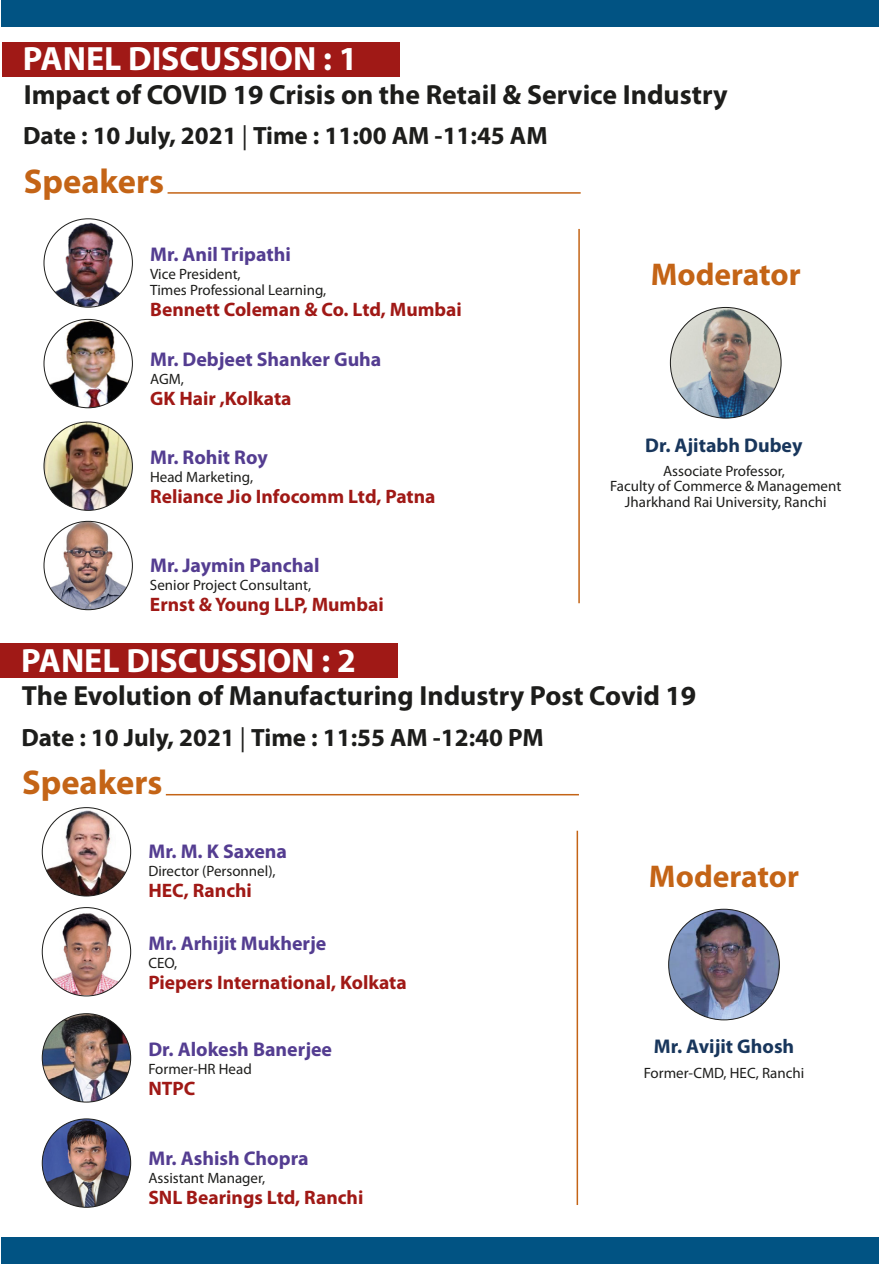
<style>
.page{position:relative;width:879px;height:1265px;background:#fff}
.page>*{position:absolute;margin:0;border:0;box-sizing:border-box;transform-origin:0 0}
.t1{font:700 34.5px "Myriad Pro";color:#c46416}
.t2{font:700 33.75px "Myriad Pro";color:#fff}
.t3{font:700 31.5px "Myriad Pro";color:#c46416}
.t4{font:700 27.75px "Myriad Pro";color:#1d1d1b}
.t5{font:700 25.05px "Myriad Pro";color:#1d1d1b}
.t6{font:700 19.88px "Myriad Pro";color:#543d91}
.t7{font:700 19.88px "Myriad Pro";color:#18365c}
.t8{font:700 19.5px "Myriad Pro";color:#a01916}
.t9{font:15px/15.5px "Myriad Pro";color:#1d1d1b}
.s1{font-weight:400}
</style>
<div class="page">
<div style="left:1px;top:0;width:877px;height:27px;background:#015383"></div>
<div style="left:1px;top:1237px;width:877px;height:26px;background:#015383"></div>
<div style="left:2px;top:42px;width:397px;height:35px;background:#a01916"></div>
<img style="left:44px;top:521px;width:88px;height:88px;border-radius:44px">
<img style="left:44px;top:219px;width:88px;height:88px">
<img style="left:44px;top:422px;width:88px;height:88px;border-radius:44px">
<img style="left:44px;top:319px;width:88px;height:89px;border-radius:44px">
<img style="left:670px;top:307px;width:110px;height:111px;border-radius:55px">
<hr style="left:578px;top:229px;width:1px;height:374px;background:#c46416">
<hr style="left:167px;top:192px;width:413px;height:2px;background:#c46416">
<div style="left:0;top:643px;width:398px;height:35px;background:#a01916"></div>
<img style="left:43px;top:807px;width:88px;height:89px">
<img style="left:42px;top:1013px;width:89px;height:89px;border-radius:44px">
<img style="left:51px;top:908px;width:70px;height:87px">
<img style="left:42px;top:1118px;width:89px;height:89px;border-radius:44px">
<img style="left:668px;top:909px;width:111px;height:110px;border-radius:55px">
<hr style="left:576px;top:830px;width:2px;height:375px;background:#c46416">
<hr style="left:166px;top:794px;width:412px;height:1px;background:#c46416">
<h2 class="t2" style="left:23px;top:37px;width:336px">PANEL DISCUSSION : 1</h2>
<h3 class="t4" style="left:24px;top:76px;width:705px">Impact of COVID 19 Crisis on the Retail &amp; Service Industry</h3>
<h3 class="t5" style="left:23px;top:120px;width:525px">Date : 10 July, 2021 <span class="s1">|</span> Time : 11:00 AM -11:45 AM</h3>
<h1 class="t1" style="left:24px;top:158px;width:142px">Speakers</h1>
<h3 class="t6" style="left:150px;top:242px;width:142px">Mr. Anil Tripathi</h3>
<p class="t9" style="left:150px;top:266px;width:177px">Vice President,<br>Times Professional Learning,</p>
<h3 class="t8" style="left:150px;top:297px;width:313px">Bennett Coleman &amp; Co. Ltd, Mumbai</h3>
<h3 class="t6" style="left:150px;top:346px;width:233px">Mr. Debjeet Shanker Guha</h3>
<p class="t9" style="left:150px;top:371px;width:35px">AGM,</p>
<h3 class="t8" style="left:150px;top:385px;width:143px">GK Hair ,Kolkata</h3>
<h3 class="t6" style="left:150px;top:444px;width:119px">Mr. Rohit Roy</h3>
<p class="t9" style="left:150px;top:469px;width:104px">Head Marketing,</p>
<h3 class="t8" style="left:150px;top:484px;width:287px">Reliance Jio Infocomm Ltd, Patna</h3>
<h3 class="t6" style="left:150px;top:552px;width:171px">Mr. Jaymin Panchal</h3>
<p class="t9" style="left:150px;top:577px;width:163px">Senior Project Consultant,</p>
<h3 class="t8" style="left:150px;top:592px;width:235px">Ernst &amp; Young LLP, Mumbai</h3>
<h3 class="t3" style="left:650px;top:254px;width:151px">Moderator</h3>
<h3 class="t7" style="left:645px;top:432px;width:159px">Dr. Ajitabh Dubey</h3>
<p class="t9" style="left:610px;top:463px;width:232px;text-align:center">Associate Professor,<br>Faculty of Commerce &amp; Management<br>Jharkhand Rai University, Ranchi</p>
<h2 class="t2" style="left:21px;top:638px;width:336px">PANEL DISCUSSION : 2</h2>
<h3 class="t4" style="left:22px;top:678px;width:675px">The Evolution of Manufacturing Industry Post Covid 19</h3>
<h3 class="t5" style="left:21px;top:721px;width:523px">Date : 10 July, 2021 <span class="s1">|</span> Time : 11:55 AM -12:40 PM</h3>
<h1 class="t1" style="left:22px;top:760px;width:142px">Speakers</h1>
<h3 class="t6" style="left:148px;top:838px;width:140px">Mr. M. K Saxena</h3>
<p class="t9" style="left:148px;top:863px;width:129px">Director (Personnel),</p>
<h3 class="t8" style="left:148px;top:877px;width:105px">HEC, Ranchi</h3>
<h3 class="t6" style="left:148px;top:930px;width:179px">Mr. Arhijit Mukherje</h3>
<p class="t9" style="left:148px;top:954px;width:30px">CEO,</p>
<h3 class="t8" style="left:148px;top:969px;width:260px">Piepers International, Kolkata</h3>
<h3 class="t6" style="left:148px;top:1036px;width:185px">Dr. Alokesh Banerjee</h3>
<p class="t9" style="left:148px;top:1061px;width:105px">Former-HR Head</p>
<h3 class="t8" style="left:148px;top:1076px;width:49px">NTPC</h3>
<h3 class="t6" style="left:148px;top:1145px;width:162px">Mr. Ashish Chopra</h3>
<p class="t9" style="left:148px;top:1170px;width:118px">Assistant Manager,</p>
<h3 class="t8" style="left:148px;top:1185px;width:216px">SNL Bearings Ltd, Ranchi</h3>
<h3 class="t3" style="left:648px;top:855px;width:151px">Moderator</h3>
<h3 class="t7" style="left:653px;top:1033px;width:142px">Mr. Avijit Ghosh</h3>
<p class="t9" style="left:643px;top:1064px;width:162px">Former-CMD, HEC, Ranchi</p>
</div>
